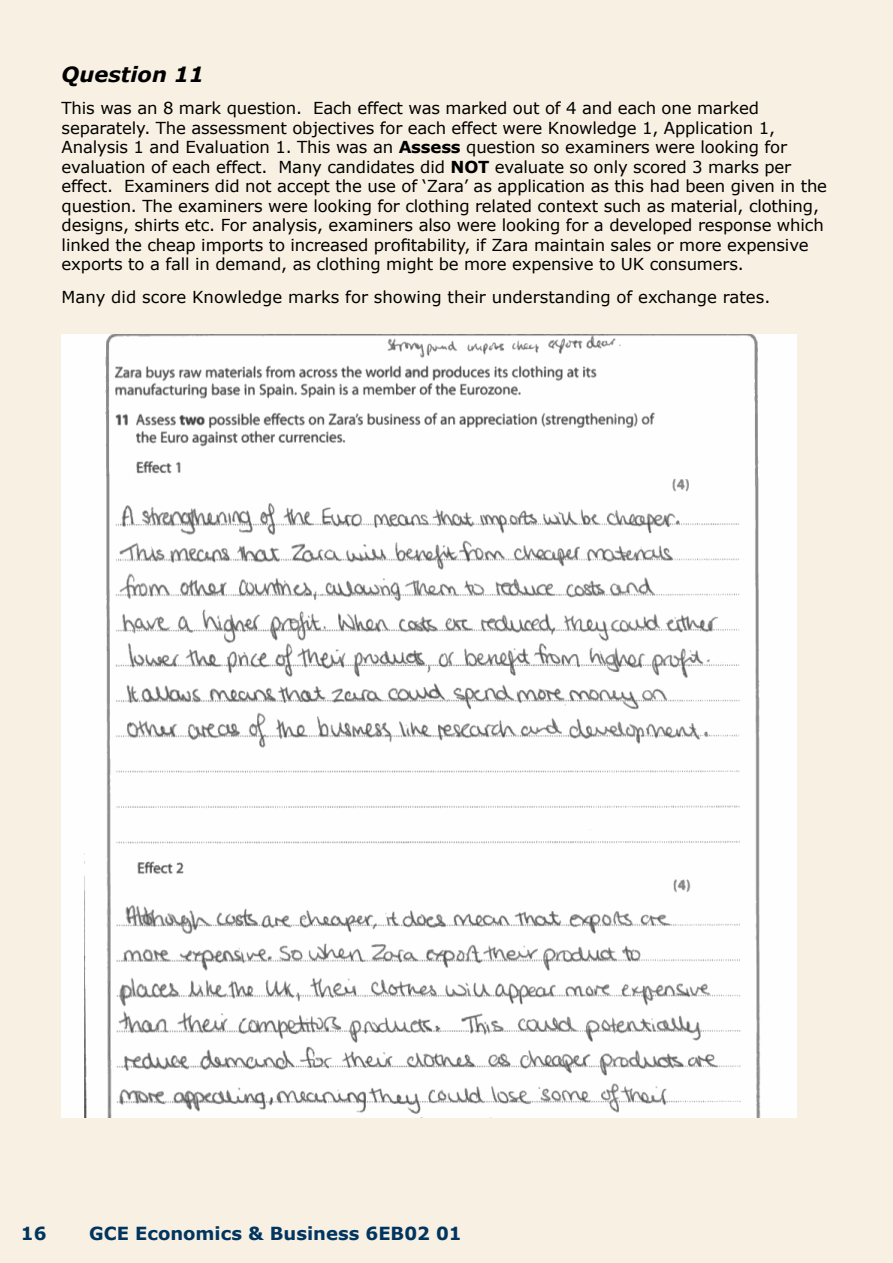
<style>
.page{position:relative;width:893px;height:1263px;background:#f8f0e2}
.page>*{position:absolute;margin:0;border:0;box-sizing:border-box;transform-origin:0 0}
.t1{font:italic 700 21px "Verdana";color:#000}
.t2{font:700 18px "Verdana";color:#00355f}
.t3{font:16.5px/19.5px "Verdana";letter-spacing:-.01em;color:#000}
.s1{font-weight:700}
</style>
<div class="page">
<img style="left:62px;top:335px;width:735px;height:782px">
<p class="t1" style="left:62px;top:61px;width:144px">Question 11</p>
<p class="t3" style="left:62px;top:98px;width:767px">This was an 8 mark question. Each effect was marked out of 4 and each one marked separately. The assessment objectives for each effect were Knowledge 1, Application 1, Analysis 1 and Evaluation 1. This was an <span class="s1">Assess</span> question so examiners were looking for evaluation of each effect. Many candidates did <span class="s1">NOT</span> evaluate so only scored 3 marks per effect. Examiners did not accept the use of ‘Zara’ as application as this had been given in the question. The examiners were looking for clothing related context such as material, clothing, designs, shirts etc. For analysis, examiners also were looking for a developed response which linked the cheap imports to increased profitability, if Zara maintain sales or more expensive exports to a fall in demand, as clothing might be more expensive to UK consumers.</p>
<p class="t3" style="left:62px;top:286px;width:710px">Many did score Knowledge marks for showing their understanding of exchange rates.</p>
<p class="t2" style="left:21px;top:1222px;width:27px">16</p>
<p class="t2" style="left:89px;top:1222px;width:374px">GCE Economics &amp; Business 6EB02 01</p>
</div>
